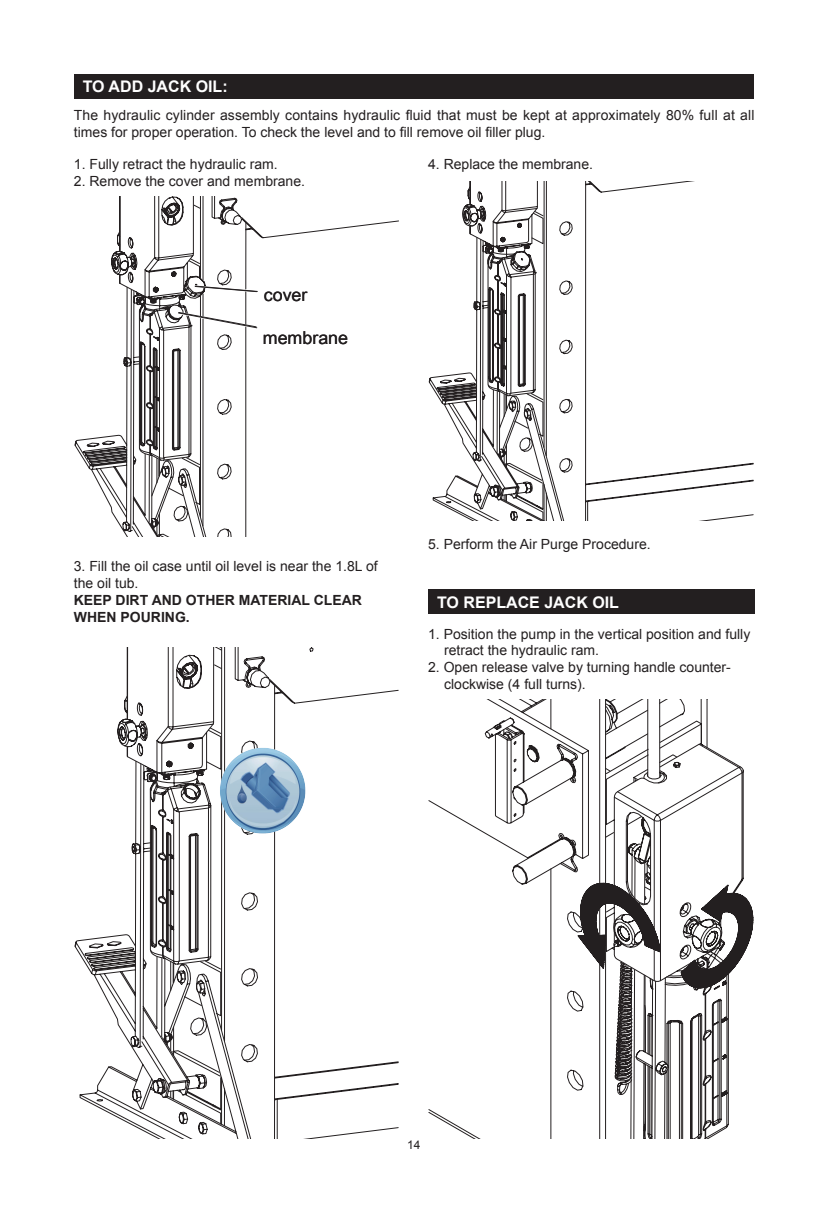
<style>
.page{position:relative;width:828px;height:1225px;background:#fff}
.page>*{position:absolute;margin:0;border:0;box-sizing:border-box;transform-origin:0 0}
.t1{font:17.8px "Arial Unicode MS";color:#231f20}
.t2{font:700 16px "Arial";color:#fff}
.t3{font:14px/16.8px "Arial";color:#231f20}
.t4{font:700 14px/16.8px "Arial";color:#231f20}
.t5{font:12px "Arial";color:#231f20}
</style>
<div class="page">
<div style="left:74px;top:74px;width:680px;height:24px;background:#231f20"></div>
<div style="left:428px;top:590px;width:326px;height:24px;background:#231f20"></div>
<svg style="left:74px;top:220px;width:325px;height:278px"></svg>
<svg style="left:106px;top:197px;width:152px;height:339px"></svg>
<svg style="left:74px;top:647px;width:325px;height:491px"></svg>
<svg style="left:126px;top:647px;width:145px;height:347px"></svg>
<svg style="left:428px;top:181px;width:325px;height:339px"></svg>
<svg style="left:456px;top:181px;width:126px;height:339px"></svg>
<svg style="left:428px;top:800px;width:301px;height:338px"></svg>
<svg style="left:484px;top:699px;width:270px;height:290px"></svg>
<img style="left:217px;top:746px;width:96px;height:89px">
<p class="t2" style="left:83px;top:75px;width:146px">TO ADD JACK OIL:</p>
<p class="t3" style="left:74px;top:107px;width:682px">The hydraulic cylinder assembly contains hydraulic fluid that must be kept at approximately 80% full at all times for proper operation. To check the level and to fill remove oil filler plug.</p>
<p class="t3" style="left:74px;top:156px;width:205px">1. Fully retract the hydraulic ram.</p>
<p class="t3" style="left:74px;top:173px;width:233px">2. Remove the cover and membrane.</p>
<p class="t3" style="left:428px;top:156px;width:166px">4. Replace the membrane.</p>
<p class="t1" style="left:264px;top:282px;width:45px">cover</p>
<p class="t1" style="left:263px;top:325px;width:87px">membrane</p>
<p class="t3" style="left:74px;top:558px;width:305px">3. Fill the oil case until oil level is near the 1.8L of the oil tub.</p>
<p class="t4" style="left:74px;top:592px;width:290px">KEEP DIRT AND OTHER MATERIAL CLEAR<br>WHEN POURING.</p>
<p class="t3" style="left:428px;top:536px;width:224px">5. Perform the Air Purge Procedure.</p>
<p class="t2" style="left:437px;top:591px;width:183px">TO REPLACE JACK OIL</p>
<p class="t3" style="left:444px;top:625px;width:308px;text-indent:-16px">1. Position the pump in the vertical position and fully retract the hydraulic ram.</p>
<p class="t3" style="left:444px;top:659px;width:288px;text-indent:-16px">2. Open release valve by turning handle counter&shy;clockwise (4 full turns).</p>
<p class="t5" style="left:407px;top:1136px;width:15px">14</p>
</div>
